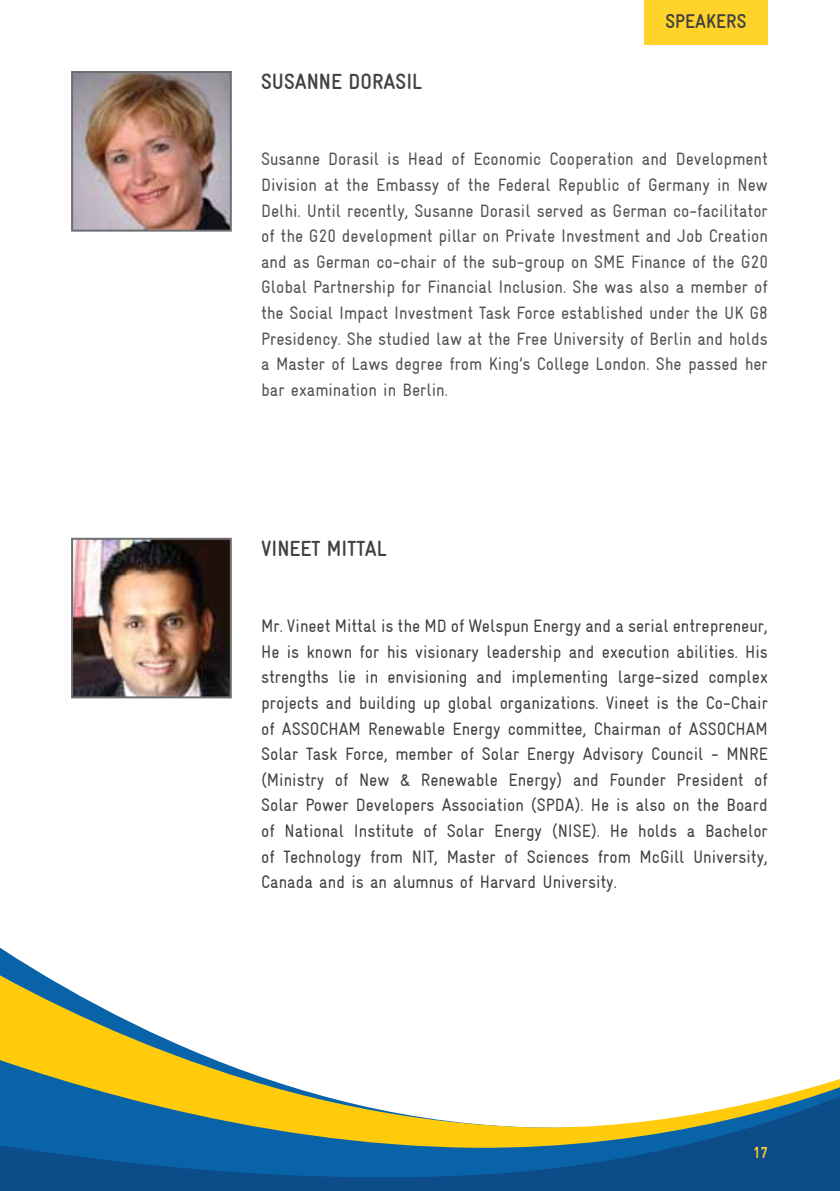
<style>
.page{position:relative;width:840px;height:1191px;background:#fff}
.page>*{position:absolute;margin:0;border:0;box-sizing:border-box;transform-origin:0 0}
.t1{font:700 condensed 22px "GIZ Gravur TT";color:#414042}
.t2{font:700 condensed 20px "GIZ Gravur TT";color:#414042}
.t3{font:condensed 18px/25.6px "GIZ Gravur TT";color:#414042;text-align:justify}
.t4{font:condensed 18px/25.6px "GIZ Gravur TT";color:#535153;text-align:justify}
.t5{font:700 condensed 16px "GIZ Gravur TT";color:#ffd329}
</style>
<div class="page">
<svg style="left:0;top:947px;width:147px;height:83px"></svg>
<svg style="left:0;top:1030px;width:244px;height:41px;fill:#ffcb0b"></svg>
<svg style="left:0;top:1071px;width:839px;height:120px"></svg>
<img style="left:74px;top:74px;width:155px;height:155px">
<div style="left:71px;top:71px;width:161px;height:161px;border:2px solid #6d6e71"></div>
<img style="left:74px;top:541px;width:155px;height:154px">
<div style="left:71px;top:538px;width:161px;height:160px;border:2px solid #6d6e71"></div>
<div style="left:643px;top:0;width:124px;height:45px;background:#ffd329"></div>
<p class="t1" style="left:261px;top:70px;width:163px">SUSANNE DORASIL</p>
<p class="t2" style="left:665px;top:10px;width:82px">SPEAKERS</p>
<p class="t4" style="left:261px;top:147px;width:508px">Susanne Dorasil is Head of Economic Cooperation and Development Division at the Embassy of the Federal Republic of Germany in New Delhi. Until recently, Susanne Dorasil served as German co-facilitator of the G20 development pillar on Private Investment and Job Creation and as German co-chair of the sub-group on SME Finance of the G20<br>Global Partnership for Financial Inclusion. She was also a member of the Social Impact Investment Task Force established under the UK G8<br>Presidency. She studied law at the Free University of Berlin and holds a Master of Laws degree from King’s College London. She passed her bar examination in Berlin.</p>
<p class="t1" style="left:261px;top:536px;width:127px">VINEET MITTAL</p>
<p class="t3" style="left:261px;top:613px;width:508px">Mr. Vineet Mittal is the MD of Welspun Energy and a serial entrepreneur, He is known for his visionary leadership and execution abilities. His strengths lie in envisioning and implementing large-sized complex projects and building up global organizations. Vineet is the Co-Chair of ASSOCHAM Renewable Energy committee, Chairman of ASSOCHAM Solar Task Force, member of Solar Energy Advisory Council - MNRE (Ministry of New &amp; Renewable Energy) and Founder President of Solar Power Developers Association (SPDA). He is also on the Board of National Institute of Solar Energy (NISE). He holds a Bachelor of Technology from NIT, Master of Sciences from McGill University, Canada and is an alumnus of Harvard University.</p>
<p class="t5" style="left:752px;top:1143px;width:17px">17</p>
</div>
